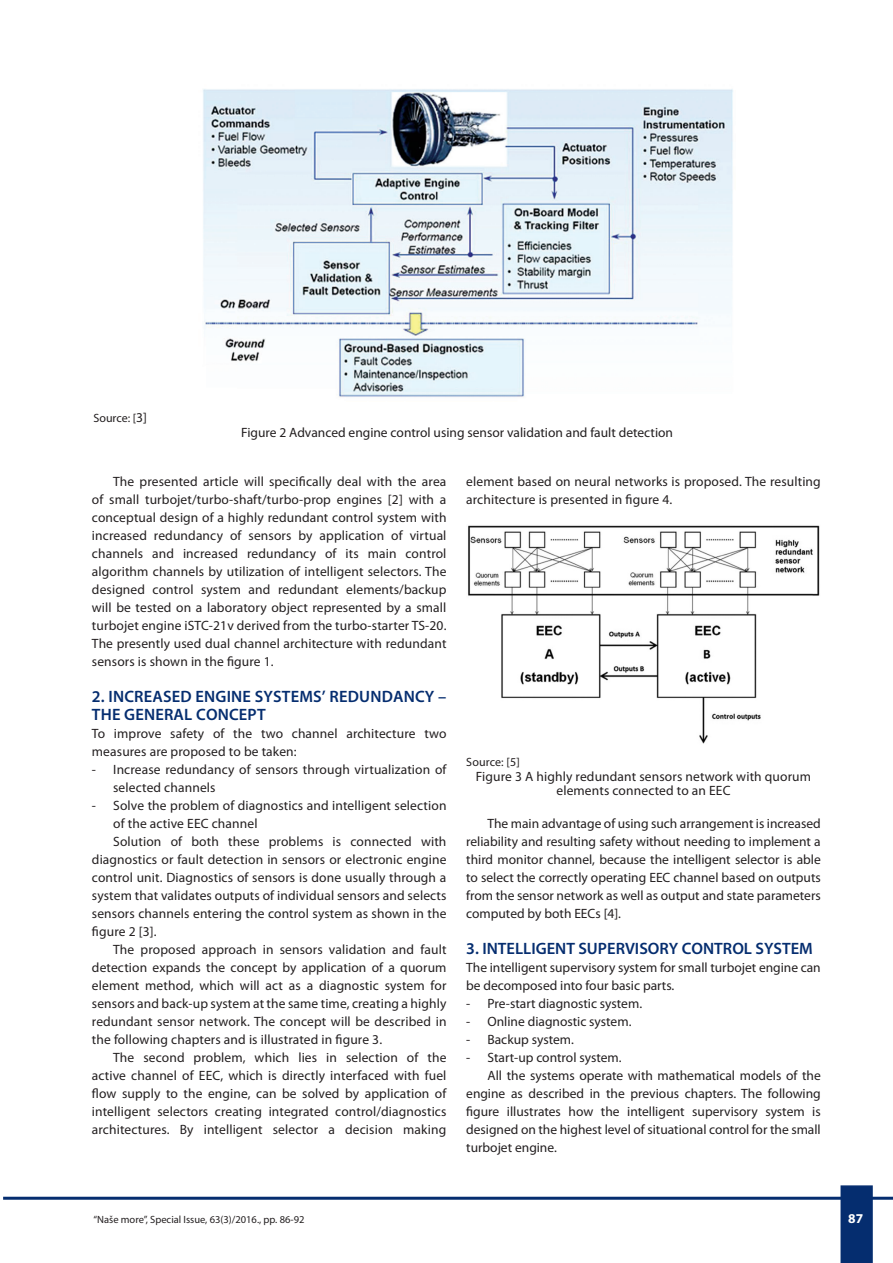
<style>
.page{position:relative;width:893px;height:1263px;background:#fff}
.page>*{position:absolute;margin:0;border:0;box-sizing:border-box;transform-origin:0 0}
.naslov_tekst{font:600 16.5px/18px "Myriad Pro";letter-spacing:.01em;color:#052d6f}
.tekst{font:13.5px/18px "Myriad Pro";letter-spacing:.01em;color:#231f20;text-align:justify}
.bullet{font:13.5px/18px "Myriad Pro";letter-spacing:.01em;color:#231f20}
.naslov_slike_tablice{font:13.5px/14.9px "Myriad Pro";color:#231f20;text-align:center}
.t1{font:700 13.5px "Myriad Pro";color:#fff}
.izvor{font:12px "Myriad Pro";color:#231f20}
.t2{font:10.5px "Myriad Pro";color:#231f20}
.s1{font-size:13.5px}
</style>
<div class="page">
<svg style="left:840px;top:1185px;width:33px;height:78px;background:#0b3272"></svg>
<hr style="left:3px;top:1197px;width:890px;height:3px;background:#052d6f">
<img style="left:468px;top:525px;width:352px;height:219px">
<img style="left:203px;top:89px;width:530px;height:308px">
<p class="izvor" style="left:93px;top:410px;width:55px">Source: [<span class="s1">3]</span></p>
<p class="naslov_slike_tablice" style="left:241px;top:424px;width:433px">Figure 2 Advanced engine control using sensor validation and fault detection</p>
<p class="tekst" style="left:92px;top:472px;width:356px;text-indent:21px">The presented article will specifically deal with the area of small turbojet/turbo-shaft/turbo-prop engines [2] with a conceptual design of a highly redundant control system with increased redundancy of sensors by application of virtual channels and increased redundancy of its main control algorithm channels by utilization of intelligent selectors. The designed control system and redundant elements/backup will be tested on a laboratory object represented by a small turbojet engine iSTC-21v derived from the turbo-starter TS-20.<br>The presently used dual channel architecture with redundant sensors is shown in the figure 1.</p>
<p class="naslov_tekst" style="left:92px;top:687px;width:356px">2. INCREASED ENGINE SYSTEMS’ REDUNDANCY –<br>THE GENERAL CONCEPT</p>
<p class="tekst" style="left:92px;top:724px;width:356px">To improve safety of the two channel architecture two measures are proposed to be taken:</p>
<p class="bullet" style="left:113px;top:760px;width:335px;text-indent:-21px">- Increase redundancy of sensors through virtualization of selected channels</p>
<p class="bullet" style="left:113px;top:796px;width:335px;text-indent:-21px">- Solve the problem of diagnostics and intelligent selection of the active EEC channel</p>
<p class="tekst" style="left:92px;top:832px;width:356px;text-indent:21px">Solution of both these problems is connected with diagnostics or fault detection in sensors or electronic engine control unit. Diagnostics of sensors is done usually through a system that validates outputs of individual sensors and selects sensors channels entering the control system as shown in the figure 2 [3].</p>
<p class="tekst" style="left:92px;top:940px;width:356px;text-indent:21px">The proposed approach in sensors validation and fault detection expands the concept by application of a quorum element method, which will act as a diagnostic system for sensors and back-up system at the same time, creating a highly redundant sensor network. The concept will be described in the following chapters and is illustrated in figure 3.</p>
<p class="tekst" style="left:92px;top:1048px;width:356px;text-indent:21px">The second problem, which lies in selection of the active channel of EEC, which is directly interfaced with fuel flow supply to the engine, can be solved by application of intelligent selectors creating integrated control/diagnostics architectures. By intelligent selector a decision making</p>
<p class="tekst" style="left:466px;top:472px;width:356px">element based on neural networks is proposed. The resulting architecture is presented in figure 4.</p>
<p class="izvor" style="left:466px;top:754px;width:55px">Source: [5]</p>
<p class="naslov_slike_tablice" style="left:476px;top:768px;width:337px">Figure 3 A highly redundant sensors network with quorum elements connected to an EEC</p>
<p class="tekst" style="left:466px;top:814px;width:356px;text-indent:21px">The main advantage of using such arrangement is increased reliability and resulting safety without needing to implement a third monitor channel, because the intelligent selector is able to select the correctly operating EEC channel based on outputs from the sensor network as well as output and state parameters computed by both EECs [4].</p>
<p class="naslov_tekst" style="left:466px;top:939px;width:348px">3. INTELLIGENT SUPERVISORY CONTROL SYSTEM</p>
<p class="tekst" style="left:466px;top:958px;width:356px">The intelligent supervisory system for small turbojet engine can be decomposed into four basic parts.</p>
<p class="bullet" style="left:466px;top:994px;width:177px">- Pre-start diagnostic system.</p>
<p class="bullet" style="left:466px;top:1012px;width:167px">- Online diagnostic system.</p>
<p class="bullet" style="left:466px;top:1030px;width:109px">- Backup system.</p>
<p class="bullet" style="left:466px;top:1048px;width:157px">- Start-up control system.</p>
<p class="tekst" style="left:466px;top:1066px;width:356px;text-indent:21px">All the systems operate with mathematical models of the engine as described in the previous chapters. The following figure illustrates how the intelligent supervisory system is designed on the highest level of situational control for the small turbojet engine.</p>
<p class="t2" style="left:94px;top:1213px;width:212px">“Naše more”, Special Issue, 63(3)/2016., pp. 86-92</p>
<p class="t1" style="left:848px;top:1210px;width:16px">87</p>
</div>
